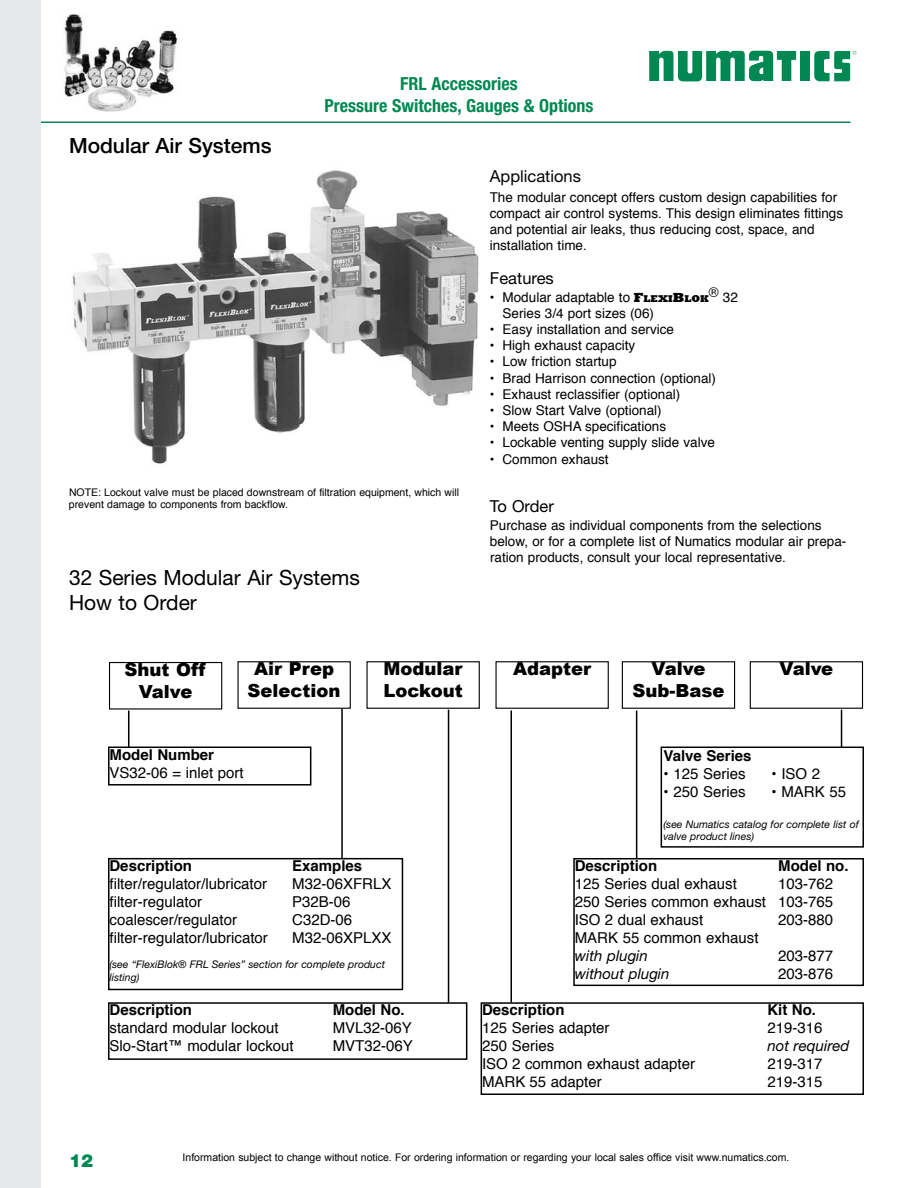
<style>
.page{position:relative;width:918px;height:1188px;background:#fff}
.page>*{position:absolute;margin:0;border:0;box-sizing:border-box;transform-origin:0 0}
.t1{font:21px/25.2px "Helvetica Neue";color:#000}
.t2{font:500 21px "Helvetica Neue";color:#000}
.t3{font:900 18px/21.6px "Arial";color:#000;text-align:center}
.t4{font:700 condensed 18px/21.6px "Helvetica Neue";color:#008852;text-align:center}
.t5{font:900 18px "Helvetica Neue";color:#008852}
.t6{font:16.5px "Helvetica Neue";color:#000}
.t7{font:15px/18px "Helvetica";color:#000;text-align:justify}
.t8{font:700 15px "Helvetica";color:#000}
.t9{font:italic 15px "Helvetica Neue";color:#000}
.t10{font:13.5px/16.2px "Helvetica";color:#000}
.t11{font:10.5px "Arial";color:#000}
.t12{font:italic 10.5px/12.6px "Helvetica Neue";color:#000}
.t13{font:10.5px/12.6px "Helvetica";color:#000}
.s1{font-family:"Rockwell";font-weight:800}
.s2{font-family:"Rockwell";font-weight:800;font-size:10.2px}
</style>
<div class="page">
<hr style="left:4px;top:121px;width:846px;height:2px;background:#008852">
<div style="left:0;top:0;width:40px;height:1188px;background:#e6e7e8"></div>
<div style="left:800px;top:51px;width:9px;height:30px;background:#008852"></div>
<svg style="left:814px;top:51px;width:42px;height:30px"></svg>
<svg style="left:649px;top:51px;width:147px;height:30px"></svg>
<img style="left:64px;top:14px;width:114px;height:98px">
<img style="left:72px;top:170px;width:407px;height:294px">
<div style="left:109px;top:662px;width:113px;height:48px;border:1px solid #000"></div>
<div style="left:750px;top:661px;width:113px;height:48px;border:1px solid #000"></div>
<div style="left:622px;top:661px;width:113px;height:48px;border:1px solid #000"></div>
<div style="left:495px;top:661px;width:114px;height:48px;border:1px solid #000"></div>
<div style="left:366px;top:661px;width:114px;height:48px;border:1px solid #000"></div>
<div style="left:237px;top:661px;width:114px;height:48px;border:1px solid #000"></div>
<div style="left:108px;top:1002px;width:359px;height:58px;border:2px solid #000"></div>
<div style="left:108px;top:858px;width:295px;height:132px;border:2px solid #000"></div>
<div style="left:108px;top:747px;width:203px;height:39px;border:2px solid #000"></div>
<div style="left:481px;top:1002px;width:383px;height:93px;border:2px solid #000"></div>
<div style="left:573px;top:858px;width:291px;height:128px;border:2px solid #000"></div>
<div style="left:661px;top:747px;width:203px;height:101px;border:2px solid #000"></div>
<hr style="left:128px;top:711px;width:1px;height:36px;background:#000">
<hr style="left:341px;top:709px;width:2px;height:149px;background:#000">
<hr style="left:448px;top:710px;width:1px;height:293px;background:#000">
<hr style="left:841px;top:710px;width:1px;height:38px;background:#000">
<hr style="left:636px;top:711px;width:1px;height:148px;background:#000">
<hr style="left:510px;top:711px;width:2px;height:291px;background:#000">
<h1 class="t2" style="left:69px;top:133px;width:204px">Modular Air Systems</h1>
<h2 class="t4" style="left:325px;top:73px;width:270px">FRL Accessories<br>Pressure Switches, Gauges &amp; Options</h2>
<p class="t6" style="left:490px;top:166px;width:93px">Applications</p>
<p class="t10" style="left:490px;top:189px;width:355px">The modular concept offers custom design capabilities for compact air control systems. This design eliminates fittings and potential air leaks, thus reducing cost, space, and installation time.</p>
<p class="t6" style="left:490px;top:268px;width:65px">Features</p>
<p class="t10" style="left:503px;top:288px;width:237px;text-indent:-13px">• Modular adaptable to <span class="s1">F</span><span class="s2">LEXI</span><span class="s1">B</span><span class="s2">LOK</span>® 32<br>Series 3/4 port sizes (06)</p>
<p class="t10" style="left:490px;top:321px;width:186px">• Easy installation and service</p>
<p class="t10" style="left:490px;top:337px;width:147px">• High exhaust capacity</p>
<p class="t10" style="left:490px;top:353px;width:128px">• Low friction startup</p>
<p class="t10" style="left:490px;top:369px;width:228px">• Brad Harrison connection (optional)</p>
<p class="t10" style="left:490px;top:386px;width:192px">• Exhaust reclassifier (optional)</p>
<p class="t10" style="left:490px;top:402px;width:173px">• Slow Start Valve (optional)</p>
<p class="t10" style="left:490px;top:418px;width:178px">• Meets OSHA specifications</p>
<p class="t10" style="left:490px;top:434px;width:226px">• Lockable venting supply slide valve</p>
<p class="t10" style="left:490px;top:450px;width:120px">• Common exhaust</p>
<p class="t13" style="left:69px;top:485px;width:392px">NOTE: Lockout valve must be placed downstream of filtration equipment, which will prevent damage to components from backflow.</p>
<h1 class="t1" style="left:69px;top:565px;width:292px">32 Series Modular Air Systems<br>How to Order</h1>
<p class="t6" style="left:490px;top:497px;width:66px">To Order</p>
<p class="t10" style="left:490px;top:517px;width:358px">Purchase as individual components from the selections below, or for a complete list of Numatics modular air prepa&shy;ration products, consult your local representative.</p>
<h2 class="t3" style="left:125px;top:659px;width:83px">Shut Off<br>Valve</h2>
<h2 class="t3" style="left:652px;top:658px;width:55px">Valve</h2>
<h2 class="t3" style="left:780px;top:658px;width:55px">Valve</h2>
<h2 class="t3" style="left:248px;top:658px;width:95px">Air Prep<br>Selection</h2>
<h2 class="t3" style="left:384px;top:658px;width:81px">Modular</h2>
<h2 class="t3" style="left:513px;top:658px;width:80px">Adapter</h2>
<h2 class="t3" style="left:384px;top:680px;width:81px">Lockout</h2>
<h2 class="t3" style="left:632px;top:680px;width:94px">Sub-Base</h2>
<p class="t8" style="left:110px;top:741px;width:106px">Model Number</p>
<p class="t7" style="left:110px;top:763px;width:136px">VS32-06 = inlet port</p>
<p class="t8" style="left:110px;top:852px;width:84px">Description</p>
<p class="t8" style="left:292px;top:852px;width:72px">Examples</p>
<p class="t7" style="left:110px;top:874px;width:159px">filter/regulator/lubricator</p>
<p class="t7" style="left:292px;top:874px;width:101px">M32-06XFRLX</p>
<p class="t7" style="left:110px;top:892px;width:94px">filter-regulator</p>
<p class="t7" style="left:292px;top:892px;width:60px">P32B-06</p>
<p class="t7" style="left:110px;top:910px;width:129px">coalescer/regulator</p>
<p class="t7" style="left:292px;top:910px;width:62px">C32D-06</p>
<p class="t7" style="left:110px;top:928px;width:160px">filter-regulator/lubricator</p>
<p class="t7" style="left:292px;top:928px;width:101px">M32-06XPLXX</p>
<p class="t12" style="left:110px;top:958px;width:277px">(see “FlexiBlok® FRL Series” section for complete product listing)</p>
<p class="t8" style="left:110px;top:997px;width:84px">Description</p>
<p class="t8" style="left:333px;top:997px;width:74px">Model No.</p>
<p class="t7" style="left:110px;top:1019px;width:171px">standard modular lockout</p>
<p class="t7" style="left:333px;top:1019px;width:81px">MVL32-06Y</p>
<p class="t7" style="left:110px;top:1037px;width:186px">Slo-Start™ modular lockout</p>
<p class="t7" style="left:333px;top:1037px;width:82px">MVT32-06Y</p>
<p class="t8" style="left:664px;top:742px;width:89px">Valve Series</p>
<p class="t7" style="left:664px;top:764px;width:83px">• 125 Series</p>
<p class="t7" style="left:772px;top:764px;width:50px">• ISO 2</p>
<p class="t7" style="left:664px;top:782px;width:83px">• 250 Series</p>
<p class="t7" style="left:772px;top:782px;width:76px">• MARK 55</p>
<p class="t12" style="left:664px;top:817px;width:197px">(see Numatics catalog for complete list of valve product lines)</p>
<p class="t8" style="left:575px;top:852px;width:84px">Description</p>
<p class="t8" style="left:778px;top:852px;width:72px">Model no.</p>
<p class="t7" style="left:575px;top:874px;width:164px">125 Series dual exhaust</p>
<p class="t7" style="left:575px;top:874px;width:260px;text-indent:203px">103-762<br>250 Series common exhaust 103-765<br>ISO 2 dual exhaust</p>
<p class="t7" style="left:778px;top:910px;width:57px">203-880</p>
<p class="t7" style="left:575px;top:928px;width:185px">MARK 55 common exhaust</p>
<p class="t9" style="left:575px;top:947px;width:75px">with plugin</p>
<p class="t7" style="left:778px;top:946px;width:57px">203-877</p>
<p class="t9" style="left:575px;top:965px;width:96px">without plugin</p>
<p class="t7" style="left:778px;top:964px;width:57px">203-876</p>
<p class="t8" style="left:482px;top:997px;width:84px">Description</p>
<p class="t8" style="left:767px;top:997px;width:50px">Kit No.</p>
<p class="t7" style="left:482px;top:1019px;width:129px">125 Series adapter</p>
<p class="t7" style="left:767px;top:1019px;width:57px">219-316</p>
<p class="t7" style="left:482px;top:1037px;width:74px">250 Series</p>
<p class="t9" style="left:767px;top:1037px;width:84px">not required</p>
<p class="t7" style="left:482px;top:1055px;width:215px">ISO 2 common exhaust adapter</p>
<p class="t7" style="left:767px;top:1055px;width:57px">219-317</p>
<p class="t7" style="left:482px;top:1073px;width:121px">MARK 55 adapter</p>
<p class="t7" style="left:767px;top:1073px;width:57px">219-315</p>
<h2 class="t5" style="left:69px;top:1150px;width:26px">12</h2>
<p class="t11" style="left:183px;top:1152px;width:608px">Information subject to change without notice. For ordering information or regarding your local sales office visit www.numatics.com.</p>
</div>
